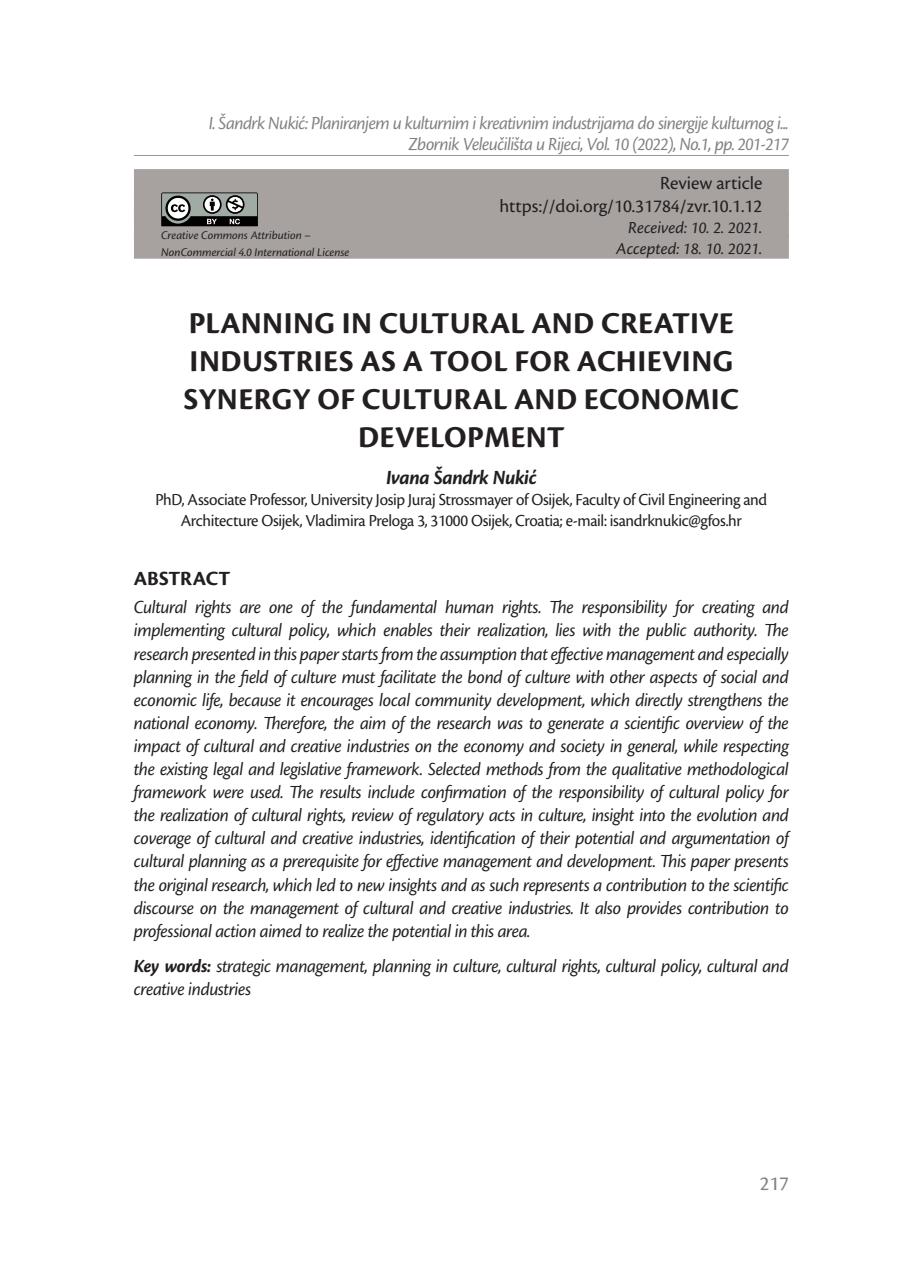
<style>
.page{position:relative;width:903px;height:1270px;background:#fff}
.page>*{position:absolute;margin:0;border:0;box-sizing:border-box;transform-origin:0 0}
.t1{font:700 31.5px/37.8px "Cronos Pro";letter-spacing:.01em;color:#231f20;text-align:center}
.t2{font:italic 700 21px "Cronos Pro";letter-spacing:-.025em;color:#231f20;scale:.96 1}
.t3{font:700 21px "Cronos Pro";letter-spacing:-.005em;color:#231f20}
.t4{font:21px "Cronos Pro";color:#808285}
.t5{font:italic 19.25px/23.1px "Cronos Pro";letter-spacing:-.025em;color:#231f20;text-align:justify;scale:.96 1}
.t6{font:italic 19.25px/21px "Cronos Pro";letter-spacing:-.035em;color:#808285;text-align:right;scale:.96 1}
.t7{font:19.25px/23.1px "Cronos Pro";color:#231f20;text-align:right}
.t8{font:17.5px/21px "Cronos Pro";letter-spacing:-.02em;color:#231f20;text-align:center;scale:.96 1}
.t9{font:italic 17.5px/21px "Cronos Pro";color:#231f20;text-align:right}
.t10{font:italic 12.25px/16.8px "Cronos Pro";letter-spacing:-.005em;color:#231f20}
.s1{font-weight:700}
</style>
<div class="page">
<hr style="left:134px;top:155px;width:655px;height:1px;background:#939598">
<div style="left:134px;top:169px;width:655px;height:25px;background:#a7a2a0"></div>
<div style="left:134px;top:192px;width:655px;height:25px;background:#a7a2a0"></div>
<div style="left:134px;top:213px;width:655px;height:25px;background:#a7a2a0"></div>
<div style="left:134px;top:234px;width:655px;height:25px;background:#a7a2a0"></div>
<svg style="left:161px;top:192px;width:97px;height:34px"></svg>
<p class="t6" style="left:209px;top:113px;width:606px">I. Šandrk Nukić: Planiranjem u kulturnim i kreativnim industrijama do sinergije kulturnog i...<br>Zbornik Veleučilišta u Rijeci, Vol. 10 (2022), No.1, pp. 201-217</p>
<p class="t10" style="left:161px;top:227px;width:190px">Creative Commons Attribution –<br>NonCommercial 4.0 International License</p>
<p class="t7" style="left:499px;top:171px;width:264px">Review article https://doi.org/10.31784/zvr.10.1.12</p>
<p class="t9" style="left:616px;top:217px;width:147px">Received: 10. 2. 2021.<br>Accepted: 18. 10. 2021.</p>
<h1 class="t1" style="left:184px;top:305px;width:557px">PLANNING IN CULTURAL AND CREATIVE<br>INDUSTRIES AS A TOOL FOR ACHIEVING<br>SYNERGY OF CULTURAL AND ECONOMIC<br>DEVELOPMENT</h1>
<p class="t2" style="left:386px;top:466px;width:158px">Ivana Šandrk Nukić</p>
<p class="t8" style="left:156px;top:489px;width:639px">PhD, Associate Professor, University Josip Juraj Strossmayer of Osijek, Faculty of Civil Engineering and<br>Architecture Osijek, Vladimira Preloga 3, 31000 Osijek, Croatia; e-mail: isandrknukic@gfos.hr</p>
<p class="t3" style="left:134px;top:566px;width:98px">ABSTRACT</p>
<p class="t5" style="left:134px;top:596px;width:684px">Cultural rights are one of the fundamental human rights. The responsibility for creating and implementing cultural policy, which enables their realization, lies with the public authority. The research presented in this paper starts from the assumption that effective management and especially planning in the field of culture must facilitate the bond of culture with other aspects of social and economic life, because it encourages local community development, which directly strengthens the national economy. Therefore, the aim of the research was to generate a scientific overview of the impact of cultural and creative industries on the economy and society in general, while respecting the existing legal and legislative framework. Selected methods from the qualitative methodological framework were used. The results include confirmation of the responsibility of cultural policy for the realization of cultural rights, review of regulatory acts in culture, insight into the evolution and coverage of cultural and creative industries, identification of their potential and argumentation of cultural planning as a prerequisite for effective management and development. This paper presents the original research, which led to new insights and as such represents a contribution to the scientific discourse on the management of cultural and creative industries. It also provides contribution to professional action aimed to realize the potential in this area.</p>
<p class="t5" style="left:134px;top:955px;width:684px"><span class="s1">Key words:</span> strategic management, planning in culture, cultural rights, cultural policy, cultural and creative industries</p>
<p class="t4" style="left:760px;top:1171px;width:31px">217</p>
</div>
